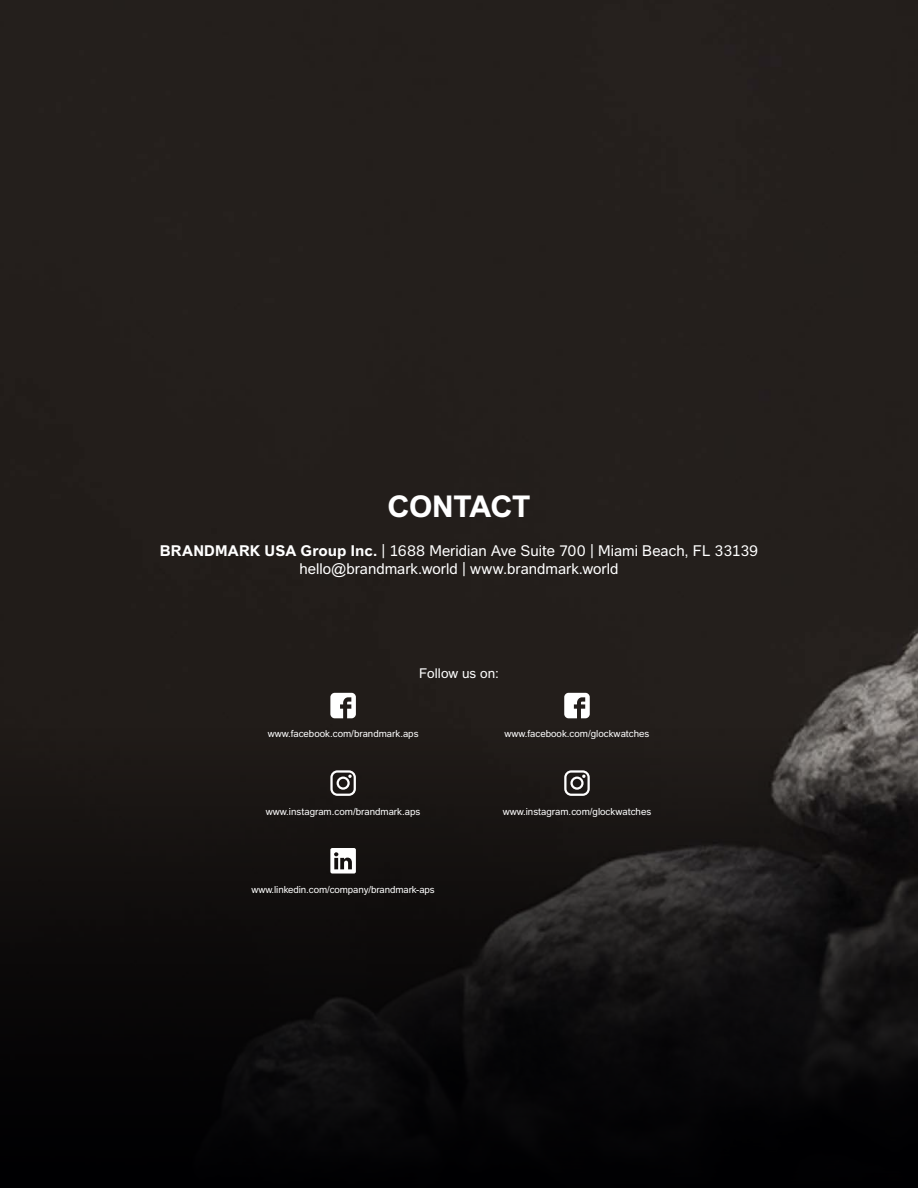
<style>
.page{position:relative;width:918px;height:1188px;background:#fff}
.page>*{position:absolute;margin:0;border:0;box-sizing:border-box;transform-origin:0 0}
.t1{font:700 30px "GLOCK Sans";letter-spacing:-.01em;color:#fff}
.t2{font:15px/18px "GLOCK Sans";color:#fff;text-align:center}
.t3{font:13.5px "GLOCK Sans";letter-spacing:.005em;color:#fff}
.t4{font:9.75px "GLOCK Sans";color:#fff}
.s1{font-weight:700}
</style>
<div class="page">
<div style="left:0;top:0;width:918px;height:720px;background:#241f1c"></div>
<svg style="left:0;top:720px;width:918px;height:468px;background:#121010"></svg>
<svg style="left:564px;top:693px;width:26px;height:25px"></svg>
<svg style="left:564px;top:770px;width:26px;height:26px"></svg>
<svg style="left:330px;top:693px;width:26px;height:25px"></svg>
<svg style="left:330px;top:770px;width:26px;height:26px"></svg>
<svg style="left:330px;top:848px;width:26px;height:26px"></svg>
<h1 class="t1" style="left:388px;top:488px;width:144px">CONTACT</h1>
<h2 class="t2" style="left:160px;top:542px;width:600px"><span class="s1">BRANDMARK USA Group Inc.</span> | 1688 Meridian Ave Suite 700 | Miami Beach, FL 33139 hello@brandmark.world | www.brandmark.world</h2>
<h3 class="t3" style="left:419px;top:665px;width:81px">Follow us on:</h3>
<p class="t4" style="left:268px;top:728px;width:152px">www.facebook.com/brandmark.aps</p>
<p class="t4" style="left:266px;top:806px;width:156px">www.instagram.com/brandmark.aps</p>
<p class="t4" style="left:252px;top:884px;width:185px">www.linkedin.com/company/brandmark-aps</p>
<p class="t4" style="left:504px;top:728px;width:147px">www.facebook.com/glockwatches</p>
<p class="t4" style="left:503px;top:806px;width:150px">www.instagram.com/glockwatches</p>
</div>
